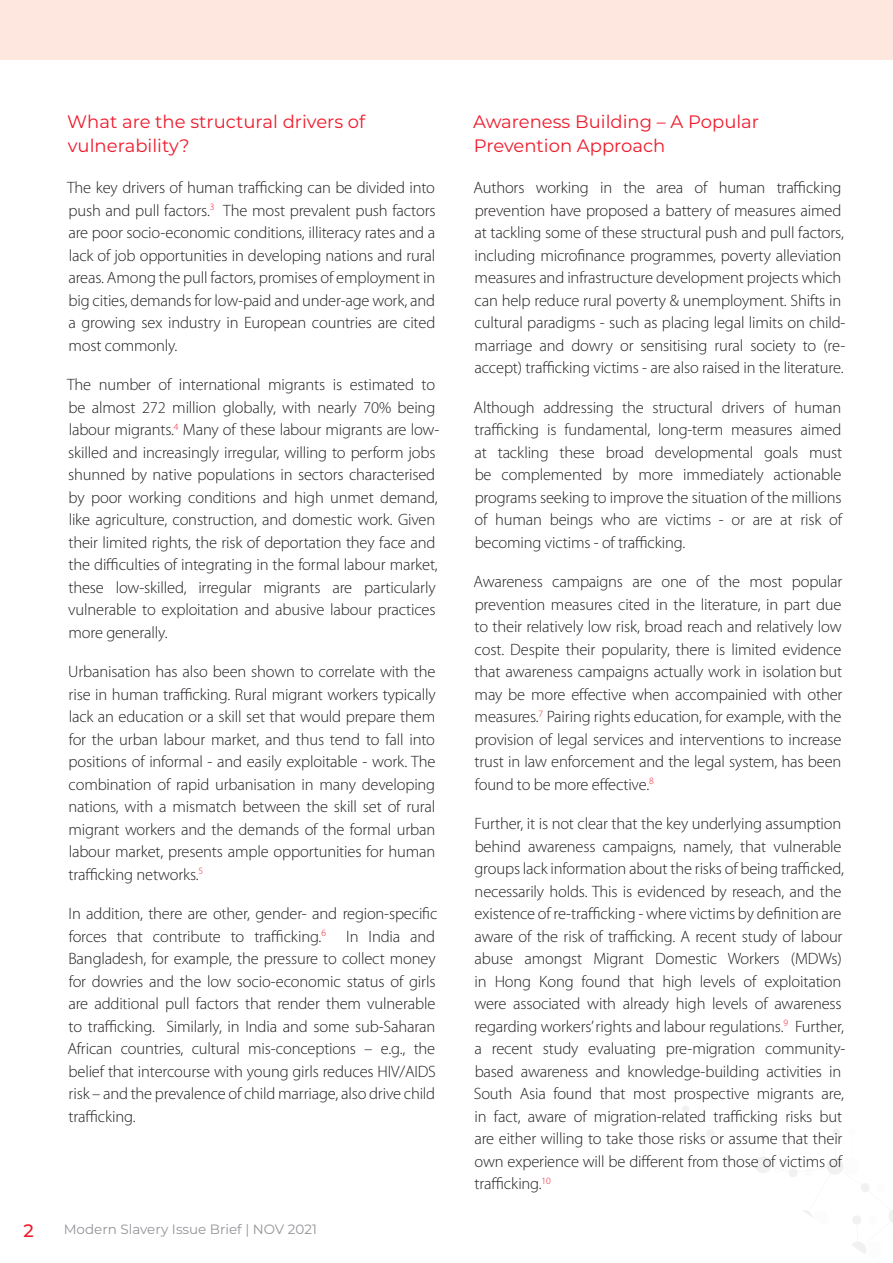
<style>
.page{position:relative;width:893px;height:1263px;background:#fff}
.page>*{position:absolute;margin:0;border:0;box-sizing:border-box;transform-origin:0 0}
.t1{font:18px/24px "Montserrat";color:#ee1b2c}
.t2{font:500 18px "Montserrat";color:#ee1b2c}
.t3{font:300 16.5px/22.5px "Myriad Pro";letter-spacing:-.01em;color:#231f20;text-align:justify}
.t4{font:13.5px "Montserrat";color:#949499}
</style>
<div class="page">
<svg style="left:682px;top:1106px;width:211px;height:148px"></svg>
<div style="left:0;top:0;width:893px;height:60px;background:#fde7df"></div>
<p class="t1" style="left:67px;top:109px;width:300px">What are the structural drivers of vulnerability?</p>
<p class="t3" style="left:67px;top:177px;width:370px">The key drivers of human trafficking can be divided into push and pull factors.<sup>3</sup> The most prevalent push factors are poor socio-economic conditions, illiteracy rates and a lack of job opportunities in developing nations and rural areas. Among the pull factors, promises of employment in big cities, demands for low-paid and under-age work, and a growing sex industry in European countries are cited most commonly.</p>
<p class="t3" style="left:67px;top:374px;width:374px;text-align:left">The number of international migrants is estimated to be almost 272 million globally, with nearly 70% being labour migrants.<sup>4</sup> Many of these labour migrants are low&shy;skilled and increasingly irregular, willing to perform jobs shunned by native populations in sectors characterised by poor working conditions and high unmet demand, like agriculture, construction, and domestic work. Given their limited rights, the risk of deportation they face and the difficulties of integrating in the formal labour market, these low-skilled, irregular migrants are particularly vulnerable to exploitation and abusive labour practices more generally.</p>
<p class="t3" style="left:68px;top:661px;width:369px">Urbanisation has also been shown to correlate with the rise in human trafficking. Rural migrant workers typically lack an education or a skill set that would prepare them for the urban labour market, and thus tend to fall into positions of informal - and easily exploitable - work. The combination of rapid urbanisation in many developing nations, with a mismatch between the skill set of rural migrant workers and the demands of the formal urban labour market, presents ample opportunities for human trafficking networks.<sup>5</sup></p>
<p class="t3" style="left:67px;top:903px;width:372px;text-align:left">In addition, there are other, gender- and region-specific forces that contribute to trafficking.<sup>6</sup> In India and Bangladesh, for example, the pressure to collect money for dowries and the low socio-economic status of girls are additional pull factors that render them vulnerable to trafficking. Similarly, in India and some sub-Saharan African countries, cultural mis-conceptions – e.g., the belief that intercourse with young girls reduces HIV/AIDS risk – and the prevalence of child marriage, also drive child trafficking.</p>
<p class="t2" style="left:23px;top:1218px;width:12px">2</p>
<p class="t4" style="left:64px;top:1220px;width:255px">Modern Slavery Issue Brief | NOV 2021</p>
<p class="t1" style="left:473px;top:109px;width:287px">Awareness Building – A Popular<br>Prevention Approach</p>
<p class="t3" style="left:473px;top:177px;width:373px;text-align:left">Authors working in the area of human trafficking prevention have proposed a battery of measures aimed at tackling some of these structural push and pull factors, including microfinance programmes, poverty alleviation measures and infrastructure development projects which can help reduce rural poverty &amp; unemployment. Shifts in cultural paradigms - such as placing legal limits on child&shy;marriage and dowry or sensitising rural society to (re&shy;accept) trafficking victims - are also raised in the literature.</p>
<p class="t3" style="left:473px;top:396px;width:370px">Although addressing the structural drivers of human trafficking is fundamental, long-term measures aimed at tackling these broad developmental goals must be complemented by more immediately actionable programs seeking to improve the situation of the millions of human beings who are victims - or are at risk of becoming victims - of trafficking.</p>
<p class="t3" style="left:473px;top:571px;width:370px">Awareness campaigns are one of the most popular prevention measures cited in the literature, in part due to their relatively low risk, broad reach and relatively low cost. Despite their popularity, there is limited evidence that awareness campaigns actually work in isolation but may be more effective when accompainied with other measures.<sup>7</sup> Pairing rights education, for example, with the provision of legal services and interventions to increase trust in law enforcement and the legal system, has been found to be more effective.<sup>8</sup></p>
<p class="t3" style="left:474px;top:813px;width:373px;text-align:left">Further, it is not clear that the key underlying assumption behind awareness campaigns, namely, that vulnerable groups lack information about the risks of being trafficked, necessarily holds. This is evidenced by reseach, and the existence of re-trafficking - where victims by definition are aware of the risk of trafficking. A recent study of labour abuse amongst Migrant Domestic Workers (MDWs) in Hong Kong found that high levels of exploitation were associated with already high levels of awareness regarding workers’ rights and labour regulations.<sup>9</sup> Further, a recent study evaluating pre-migration community&shy;based awareness and knowledge-building activities in South Asia found that most prospective migrants are, in fact, aware of migration-related trafficking risks but are either willing to take those risks or assume that their own experience will be different from those of victims of trafficking.<sup>10</sup></p>
</div>
